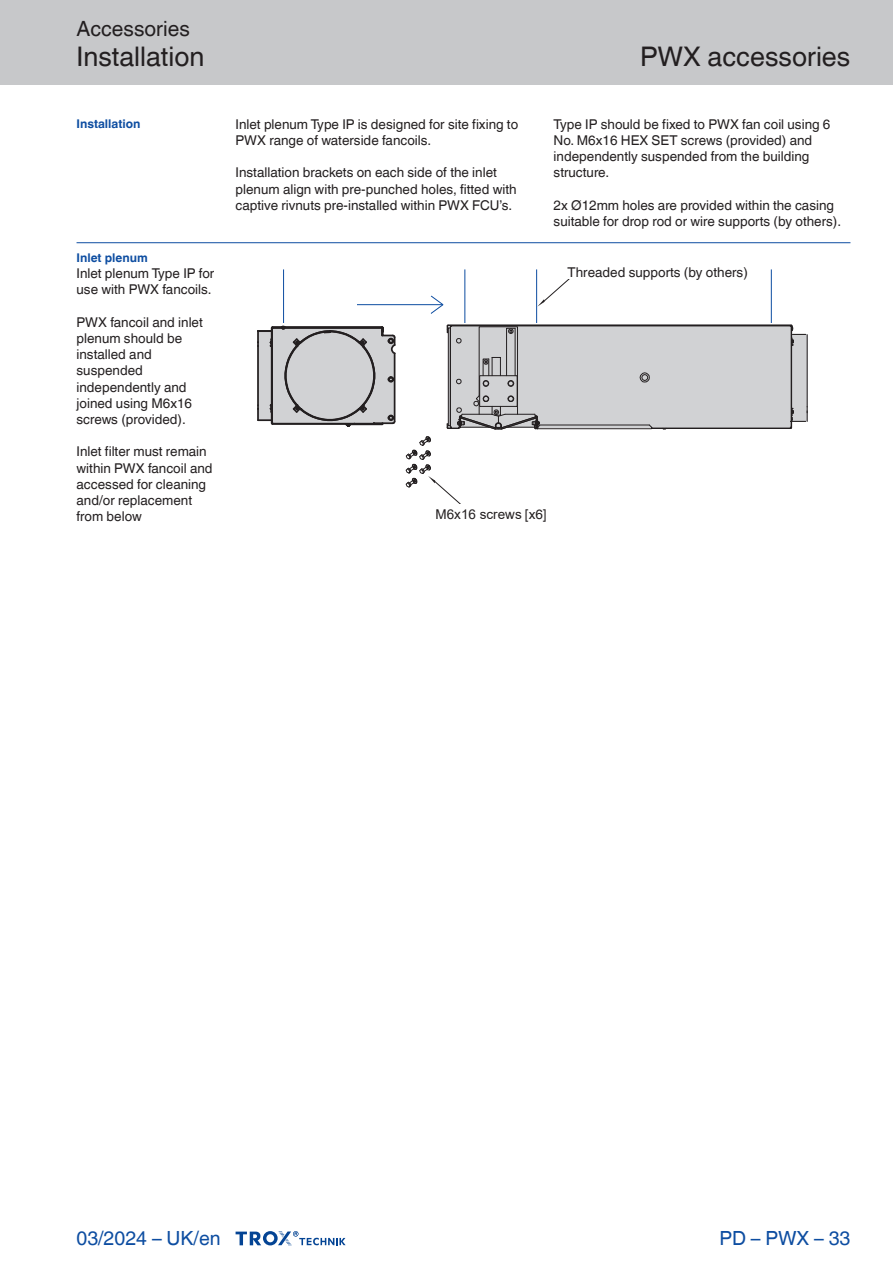
<style>
.page{position:relative;width:893px;height:1263px;background:#fff}
.page>*{position:absolute;margin:0;border:0;box-sizing:border-box;transform-origin:0 0}
.Navigation_3{font:27px "TROX Helvetica";color:#231f20}
.Navigation_2{font:27px "TROX Helvetica";color:#231f20}
.Navigation_1{font:21px "TROX Helvetica";color:#231f20}
.t1{font:19.5px "TROX Helvetica";color:#0d4da1}
.descr_txt_section_pa{font:13.5px/16.2px "TROX Helvetica";color:#231f20}
.t2{font:13.5px "Arial";color:#231f20}
.marg_title_blue{font:700 12px "TROX Helvetica";color:#0d4da1}
.s1{font-family:"TROX Helvetica"}
</style>
<div class="page">
<div style="left:0;top:0;width:893px;height:85px;background:#c7c8ca"></div>
<svg style="left:236px;top:1231px;width:110px;height:15px"></svg>
<hr style="left:77px;top:242px;width:773px;height:1px;background:#0d4da1">
<svg style="left:446px;top:324px;width:362px;height:106px;background:#c5c5c7"></svg>
<hr style="left:465px;top:269px;width:1px;height:54px;background:#0d4da1">
<hr style="left:536px;top:269px;width:1px;height:54px;background:#0d4da1">
<hr style="left:771px;top:269px;width:1px;height:54px;background:#0d4da1">
<hr style="left:283px;top:269px;width:1px;height:54px;background:#0d4da1">
<hr style="left:357px;top:304px;width:86px;height:1px;background:#0d4da1">
<svg style="left:430px;top:295px;width:14px;height:19px"></svg>
<svg style="left:537px;top:279px;width:33px;height:28px"></svg>
<svg style="left:406px;top:436px;width:54px;height:67px"></svg>
<div style="left:259px;top:330px;width:61px;height:90px;background:#d1d2d4"></div>
<div style="left:272px;top:328px;width:110px;height:95px;background:#d1d2d4"></div>
<hr style="left:273px;top:327px;width:109px;height:2px;background:#231f20">
<hr style="left:272px;top:326px;width:110px;height:2px;background:#231f20">
<hr style="left:272px;top:423px;width:82px;height:2px;background:#231f20">
<hr style="left:271px;top:328px;width:2px;height:95px;background:#231f20">
<hr style="left:257px;top:346px;width:2px;height:59px;background:#231f20">
<svg style="left:257px;top:326px;width:18px;height:22px"></svg>
<svg style="left:257px;top:403px;width:18px;height:22px"></svg>
<svg style="left:281px;top:325px;width:115px;height:101px"></svg>
<p class="Navigation_1" style="left:77px;top:17px;width:115px">Accessories</p>
<p class="Navigation_2" style="left:77px;top:41px;width:129px">Installation</p>
<p class="Navigation_3" style="left:640px;top:41px;width:212px">PWX accessories</p>
<p class="marg_title_blue" style="left:77px;top:117px;width:65px">Installation</p>
<p class="marg_title_blue" style="left:77px;top:251px;width:73px">Inlet plenum</p>
<p class="descr_txt_section_pa" style="left:77px;top:265px;width:139px">Inlet plenum Type IP for use with PWX fancoils.</p>
<p class="descr_txt_section_pa" style="left:77px;top:314px;width:128px">PWX fancoil and inlet plenum should be installed and</p>
<p class="descr_txt_section_pa" style="left:77px;top:363px;width:68px">suspended</p>
<p class="descr_txt_section_pa" style="left:77px;top:379px;width:117px">independently and joined using M6x16 screws (provided).</p>
<p class="descr_txt_section_pa" style="left:77px;top:444px;width:138px">Inlet filter must remain within PWX fancoil and accessed for cleaning and/or replacement from below</p>
<p class="descr_txt_section_pa" style="left:236px;top:116px;width:284px">Inlet plenum Type IP is designed for site fixing to<br>PWX range of waterside fancoils.</p>
<p class="descr_txt_section_pa" style="left:236px;top:165px;width:263px">Installation brackets on each side of the inlet</p>
<p class="descr_txt_section_pa" style="left:236px;top:181px;width:283px">plenum align with pre-punched holes, fitted with captive rivnuts pre-installed within PWX FCU’s.</p>
<p class="descr_txt_section_pa" style="left:554px;top:116px;width:278px">Type IP should be fixed to PWX fan coil using 6<br>No. M6x16 HEX SET screws (provided) and</p>
<p class="descr_txt_section_pa" style="left:554px;top:148px;width:257px">independently suspended from the building</p>
<p class="descr_txt_section_pa" style="left:554px;top:165px;width:57px">structure.</p>
<p class="descr_txt_section_pa" style="left:554px;top:197px;width:289px">2x Ø12mm holes are provided within the casing suitable for drop rod or wire supports (by others).</p>
<p class="descr_txt_section_pa" style="left:568px;top:264px;width:182px">Threaded supports (by others)</p>
<p class="t2" style="left:435px;top:505px;width:113px">M6x16 screws <span class="s1">[x6]</span></p>
<h3 class="t1" style="left:77px;top:1227px;width:146px">03/2024 – UK/en</h3>
<h3 class="t1" style="left:719px;top:1227px;width:132px">PD – PWX – 33</h3>
</div>
